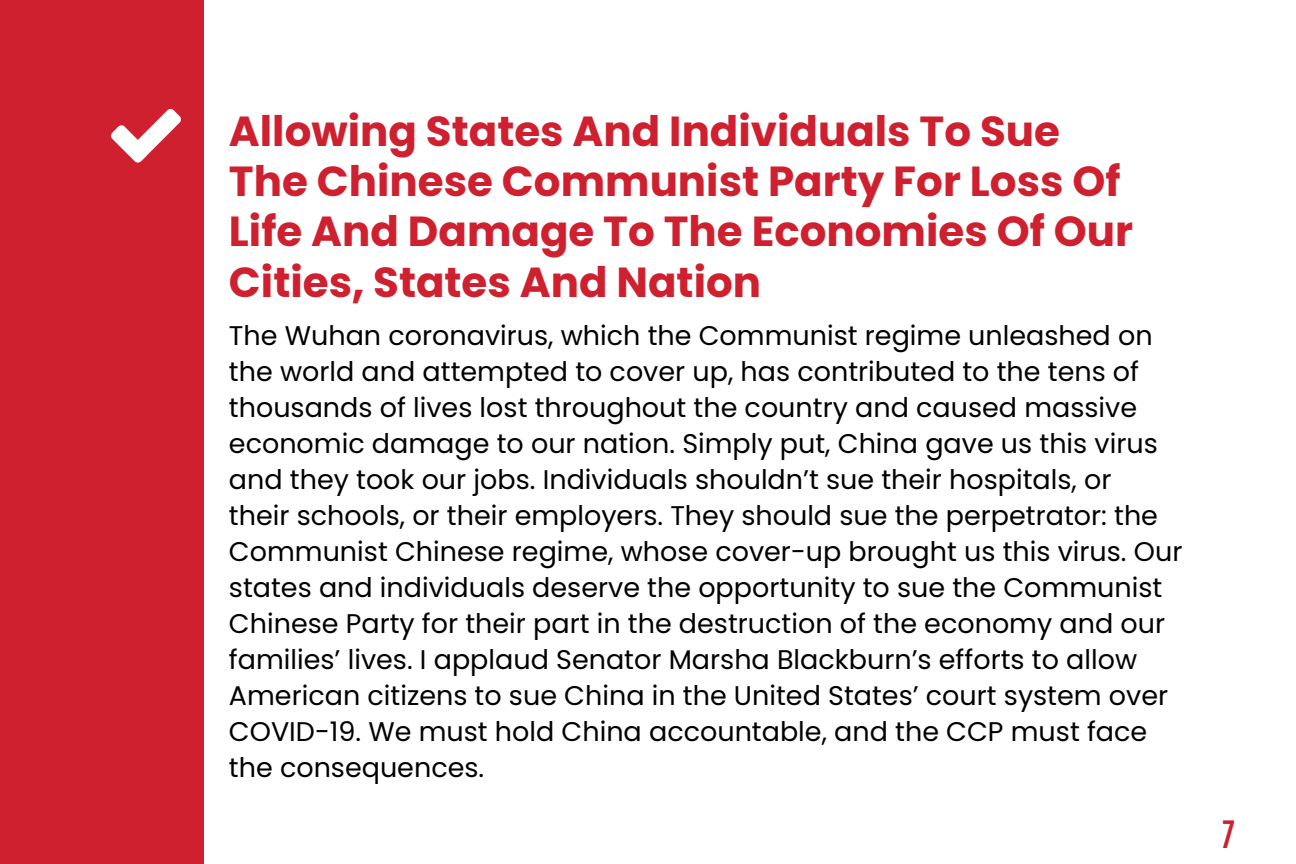
<style>
.page{position:relative;width:1296px;height:864px;background:#fff}
.page>*{position:absolute;margin:0;border:0;box-sizing:border-box;transform-origin:0 0}
.t1{font:700 42px/50.4px "Poppins";color:#ce202f}
.t2{font:700 36px "Trump Gothic Pro";color:#ce202f}
.t3{font:27px/36px "Poppins";color:#000}
</style>
<div class="page">
<div style="left:0;top:0;width:203px;height:864px;background:#ce202f"></div>
<svg style="left:111px;top:109px;width:70px;height:54px"></svg>
<h1 class="t1" style="left:229px;top:106px;width:906px">Allowing States And Individuals To Sue The Chinese Communist Party For Loss Of Life And Damage To The Economies Of Our Cities, States And Nation</h1>
<p class="t3" style="left:229px;top:317px;width:955px">The Wuhan coronavirus, which the Communist regime unleashed on the world and attempted to cover up, has contributed to the tens of thousands of lives lost throughout the country and caused massive economic damage to our nation. Simply put, China gave us this virus and they took our jobs. Individuals shouldn’t sue their hospitals, or<br>their schools, or their employers. They should sue the perpetrator: the Communist Chinese regime, whose cover-up brought us this virus. Our states and individuals deserve the opportunity to sue the Communist Chinese Party for their part in the destruction of the economy and our families’ lives. I applaud Senator Marsha Blackburn’s efforts to allow American citizens to sue China in the United States’ court system over COVID-19. We must hold China accountable, and the CCP must face the consequences.</p>
<h2 class="t2" style="left:1223px;top:812px;width:13px">7</h2>
</div>
